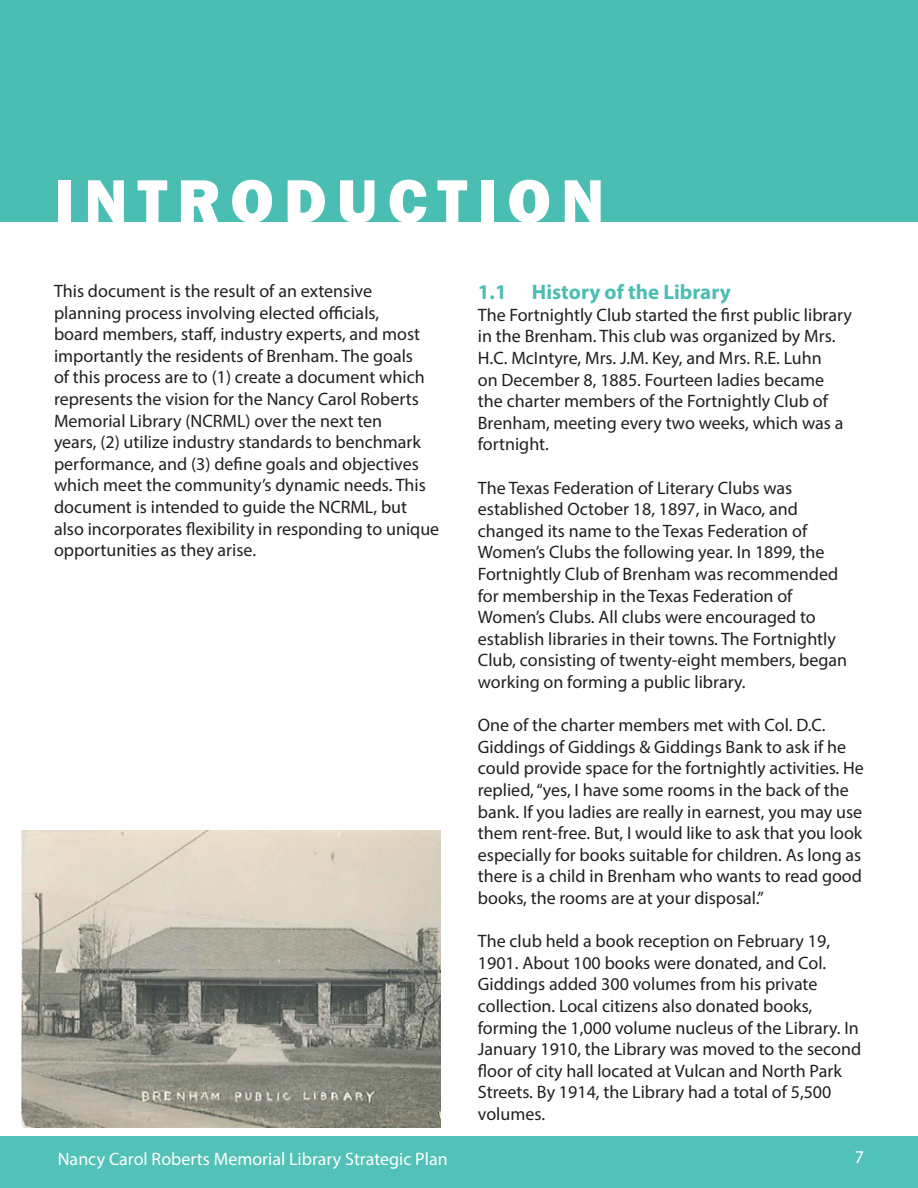
<style>
.page{position:relative;width:918px;height:1188px;background:#fff}
.page>*{position:absolute;margin:0;border:0;box-sizing:border-box;transform-origin:0 0}
.Chapter{font:800 63px "Franklin Gothic";letter-spacing:.16em;color:#fff}
.Heading{font:700 21px "Myriad Pro";color:#4dbdb4}
.Body{font:18px/21.6px "Myriad Pro";color:#231f20}
.t1{font:18px "Myriad Pro";color:#fff}
</style>
<div class="page">
<div style="left:0;top:1137px;width:918px;height:51px;background:#52c1b7"></div>
<div style="left:0;top:0;width:918px;height:221px;background:#4abeb3"></div>
<img style="left:22px;top:830px;width:418px;height:297px">
<p class="Chapter" style="left:54px;top:160px;width:552px">INTRODUCTION</p>
<p class="Body" style="left:54px;top:280px;width:387px">This document is the result of an extensive planning process involving elected officials,<br>board members, staff, industry experts, and most importantly the residents of Brenham. The goals<br>of this process are to (1) create a document which represents the vision for the Nancy Carol Roberts Memorial Library (NCRML) over the next ten<br>years, (2) utilize industry standards to benchmark performance, and (3) define goals and objectives which meet the community’s dynamic needs. This document is intended to guide the NCRML, but also incorporates flexibility in responding to unique opportunities as they arise.</p>
<p class="Heading" style="left:478px;top:278px;width:254px">1.1 History of the Library</p>
<p class="Body" style="left:478px;top:304px;width:375px">The Fortnightly Club started the first public library in the Brenham. This club was organized by Mrs.<br>H.C. McIntyre, Mrs. J.M. Key, and Mrs. R.E. Luhn<br>on December 8, 1885. Fourteen ladies became the charter members of the Fortnightly Club of Brenham, meeting every two weeks, which was a fortnight.</p>
<p class="Body" style="left:478px;top:477px;width:371px">The Texas Federation of Literary Clubs was established October 18, 1897, in Waco, and changed its name to the Texas Federation of Women’s Clubs the following year. In 1899, the Fortnightly Club of Brenham was recommended for membership in the Texas Federation of Women’s Clubs. All clubs were encouraged to establish libraries in their towns. The Fortnightly Club, consisting of twenty-eight members, began working on forming a public library.</p>
<p class="Body" style="left:478px;top:714px;width:388px">One of the charter members met with Col. D.C.<br>Giddings of Giddings &amp; Giddings Bank to ask if he could provide space for the fortnightly activities. He replied, “yes, I have some rooms in the back of the bank. If you ladies are really in earnest, you may use them rent-free. But, I would like to ask that you look especially for books suitable for children. As long as there is a child in Brenham who wants to read good books, the rooms are at your disposal.”</p>
<p class="Body" style="left:478px;top:930px;width:385px">The club held a book reception on February 19, 1901. About 100 books were donated, and Col.<br>Giddings added 300 volumes from his private collection. Local citizens also donated books, forming the 1,000 volume nucleus of the Library. In January 1910, the Library was moved to the second floor of city hall located at Vulcan and North Park Streets. By 1914, the Library had a total of 5,500 volumes.</p>
<p class="t1" style="left:58px;top:1148px;width:391px">Nancy Carol Roberts Memorial Library Strategic Plan</p>
<p class="t1" style="left:855px;top:1146px;width:11px">7</p>
</div>
